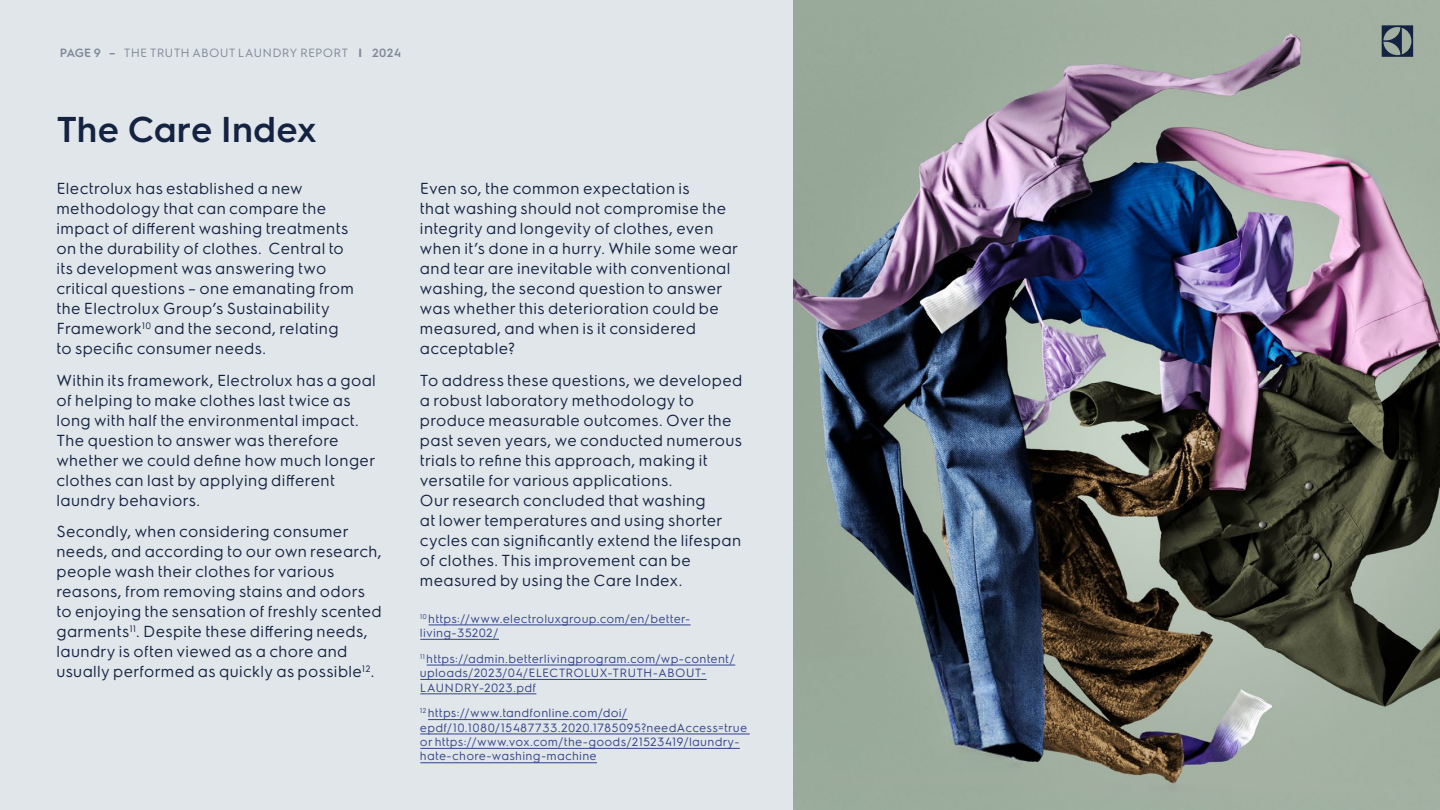
<style>
.page{position:relative;width:1440px;height:810px;background:#e0e6e9}
.page>*{position:absolute;margin:0;border:0;box-sizing:border-box;transform-origin:0 0}
.t1{font:600 36px "Electrolux Sans";color:#152342}
.t2{font:15.98px/20px "Electrolux Sans";letter-spacing:.025em;color:#152342}
.t3{font:12px/14.4px "Electrolux Sans";letter-spacing:.035em;color:#32438b}
.t4{font:12px "Electrolux Sans";letter-spacing:.02em;color:#7f899a}
.s1{font-weight:600}
.s2{font-weight:700}
</style>
<div class="page">
<hr style="left:429px;top:625px;width:262px;height:1px;background:#32438b">
<hr style="left:420px;top:639px;width:79px;height:1px;background:#32438b">
<hr style="left:427px;top:665px;width:308px;height:1px;background:#32438b">
<hr style="left:420px;top:679px;width:287px;height:1px;background:#32438b">
<hr style="left:420px;top:694px;width:116px;height:1px;background:#32438b">
<hr style="left:428px;top:719px;width:200px;height:1px;background:#32438b">
<hr style="left:420px;top:734px;width:330px;height:1px;background:#32438b">
<hr style="left:420px;top:748px;width:320px;height:1px;background:#32438b">
<hr style="left:420px;top:762px;width:177px;height:1px;background:#32438b">
<img style="left:794px;top:0;width:646px;height:810px">
<svg style="left:1382px;top:25px;width:31px;height:32px"></svg>
<p class="t4" style="left:60px;top:44px;width:343px"><span class="s1">PAGE 9 –</span> THE TRUTH ABOUT LAUNDRY REPORT <span class="s2">I</span> <span class="s1">2024</span></p>
<h1 class="t1" style="left:57px;top:105px;width:262px">The Care Index</h1>
<p class="t2" style="left:57px;top:178px;width:299px">Electrolux has established a new methodology that can compare the impact of different washing treatments on the durability of clothes. Central to its development was answering two critical questions – one emanating from the Electrolux Group’s Sustainability Framework<sup>10</sup> and the second, relating to specific consumer needs.</p>
<p class="t2" style="left:57px;top:369px;width:321px">Within its framework, Electrolux has a goal of helping to make clothes last twice as long with half the environmental impact.<br>The question to answer was therefore whether we could define how much longer clothes can last by applying different laundry behaviors.</p>
<p class="t2" style="left:57px;top:520px;width:327px">Secondly, when considering consumer needs, and according to our own research, people wash their clothes for various reasons, from removing stains and odors to enjoying the sensation of freshly scented garments<sup>11</sup>. Despite these differing needs, laundry is often viewed as a chore and usually performed as quickly as possible<sup>12</sup>.</p>
<p class="t2" style="left:420px;top:178px;width:319px">Even so, the common expectation is<br>that washing should not compromise the integrity and longevity of clothes, even when it’s done in a hurry. While some wear and tear are inevitable with conventional washing, the second question to answer was whether this deterioration could be measured, and when is it considered acceptable?</p>
<p class="t2" style="left:420px;top:369px;width:324px">To address these questions, we developed a robust laboratory methodology to produce measurable outcomes. Over the past seven years, we conducted numerous trials to refine this approach, making it versatile for various applications.<br>Our research concluded that washing<br>at lower temperatures and using shorter cycles can significantly extend the lifespan of clothes. This improvement can be measured by using the Care Index.</p>
<p class="t3" style="left:420px;top:610px;width:272px"><sup>10</sup> https://www.electroluxgroup.com/en/better&shy;living-35202/</p>
<p class="t3" style="left:420px;top:651px;width:316px"><sup>11</sup> https://admin.betterlivingprogram.com/wp-content/ uploads/2023/04/ELECTROLUX-TRUTH-ABOUT-<br>LAUNDRY-2023.pdf</p>
<p class="t3" style="left:420px;top:705px;width:329px"><sup>12</sup> https://www.tandfonline.com/doi/ epdf/10.1080/15487733.2020.1785095?needAccess=true or https://www.vox.com/the-goods/21523419/laundry&shy;hate-chore-washing-machine</p>
</div>
